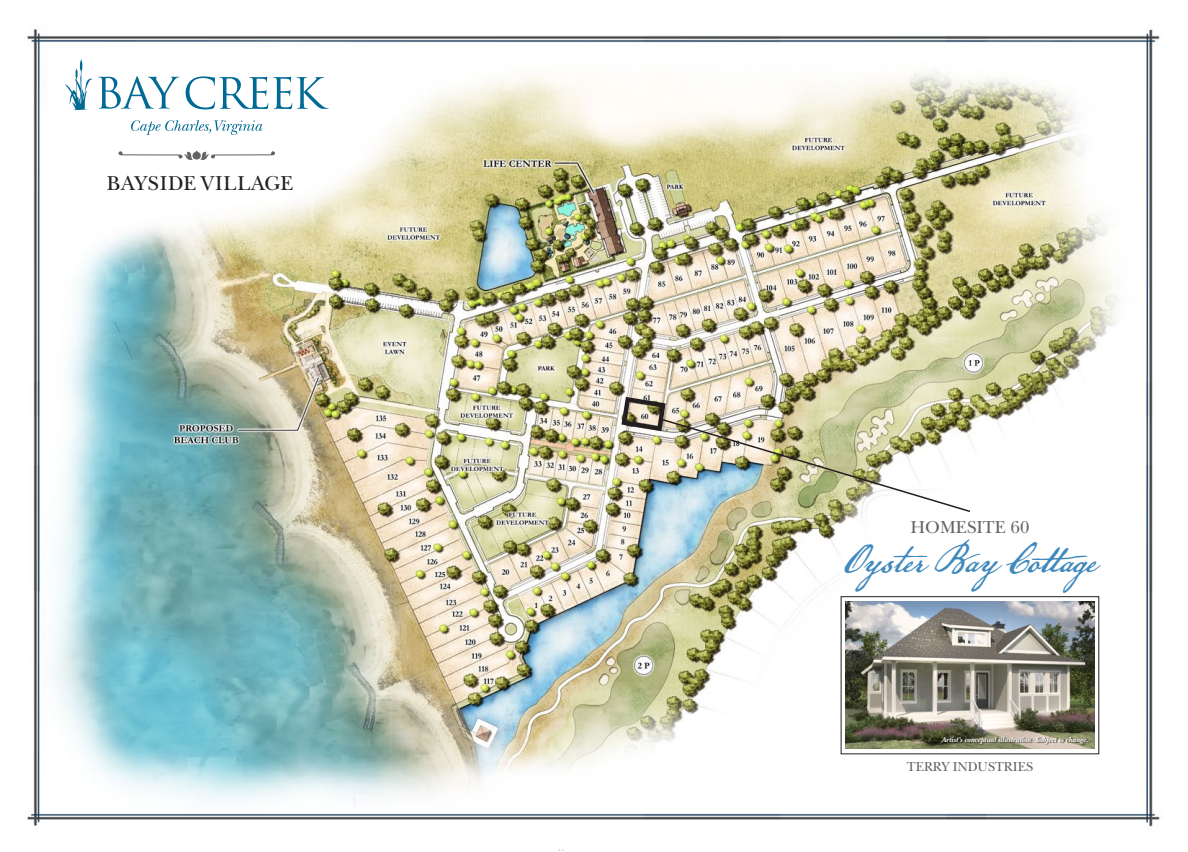
<style>
.page{position:relative;width:1188px;height:852px;background:#fff}
.page>*{position:absolute;margin:0;border:0;box-sizing:border-box;transform-origin:0 0}
.t1{font:48px "American Scribe";color:#4089bc}
.t2{font:21px "New Baskerville Std";letter-spacing:.04em;color:#231f20}
.t3{font:18px "New Baskerville Std";color:#636366}
.t4{font:13.5px "New Baskerville Std";color:#636366}
.t5{font:italic 700 7.5px "New Baskerville Std";color:#fff}
</style>
<div class="page">
<img style="left:27px;top:29px;width:1137px;height:821px">
<svg style="left:131px;top:120px;width:132px;height:15px"></svg>
<svg style="left:186px;top:76px;width:143px;height:33px"></svg>
<svg style="left:65px;top:59px;width:114px;height:51px"></svg>
<svg style="left:114px;top:147px;width:165px;height:15px"></svg>
<img style="left:619px;top:394px;width:353px;height:119px">
<div style="left:841px;top:596px;width:258px;height:157px;border:1px solid #231f20"></div>
<img style="left:846px;top:601px;width:248px;height:147px">
<div style="left:942px;top:736px;width:148px;height:8px;background:#231f20;opacity:.75"></div>
<h2 class="t2" style="left:107px;top:170px;width:188px">BAYSIDE VILLAGE</h2>
<p class="t3" style="left:911px;top:516px;width:120px">HOMESITE 60</p>
<p class="t1" style="left:843px;top:526px;width:256px">Oyster Bay Cottage</p>
<p class="t5" style="left:942px;top:734px;width:148px">Artist’s conceptual illustration. Subject to change.</p>
<p class="t4" style="left:907px;top:758px;width:128px">TERRY INDUSTRIES</p>
</div>
